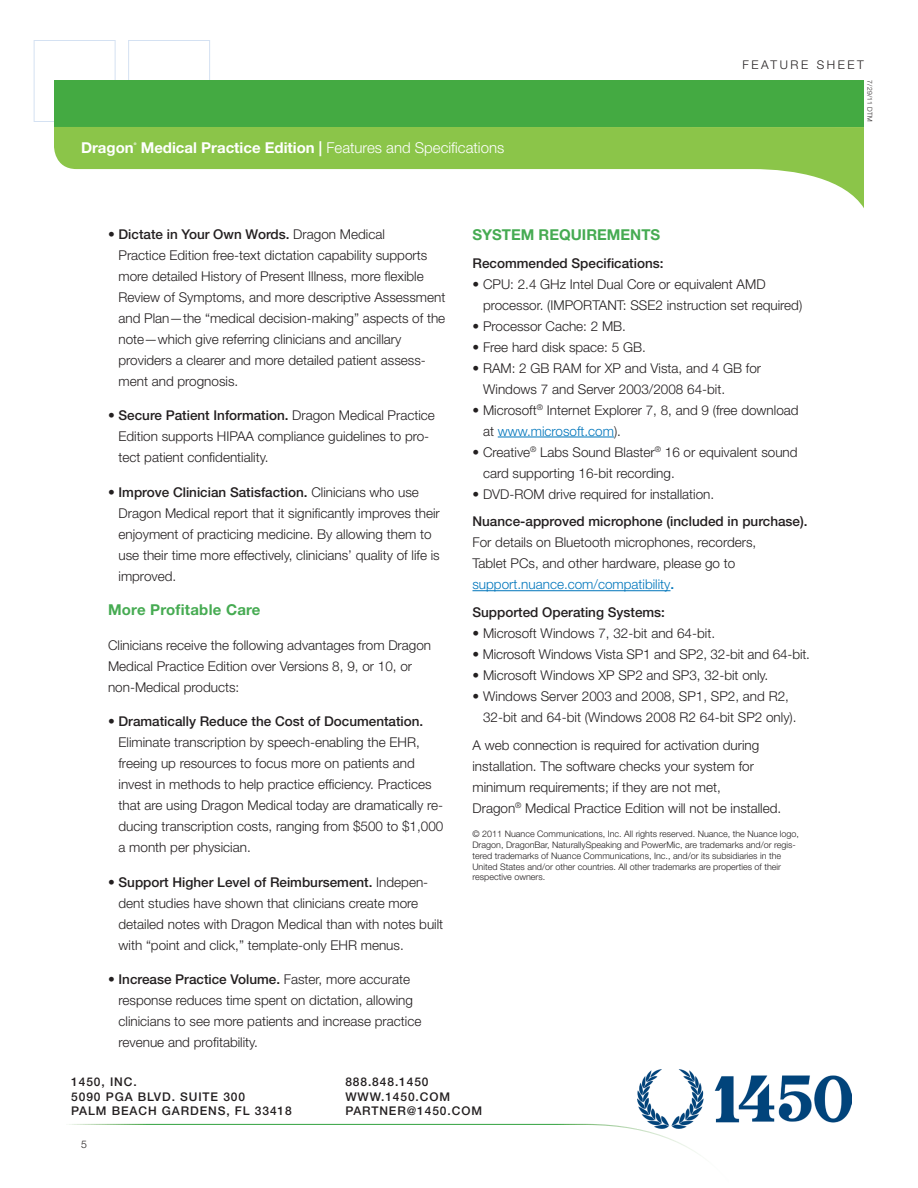
<style>
.page{position:relative;width:918px;height:1188px;background:#fff}
.page>*{position:absolute;margin:0;border:0;box-sizing:border-box;transform-origin:0 0}
.t1{font:300 15px "Helvetica Neue LT";color:#fff}
.Subhead_1{font:700 15px "Helvetica Neue LT";letter-spacing:.015em;color:#46ab52}
.Green_subhead{font:700 15px "Helvetica Neue LT";color:#46ab52}
.t2{font:700 15px "Helvetica Neue LT";color:#fff}
.Body_Copy{font:300 13.5px/21px "Helvetica Neue LT";color:#231f20}
.Body_Copy-2{font:500 13.5px "Helvetica Neue LT";color:#231f20}
.t3{font:500 12px/14.2px "Helvetica Neue LT";letter-spacing:.075em;color:#231f20}
.t4{font:300 12px "Helvetica Neue LT";letter-spacing:.215em;color:#231f20}
.t5{font:300 10.5px "Helvetica Neue LT";color:#231f20}
.Body_Copy-3{font:300 9px/10.8px "Helvetica Neue LT";color:#231f20}
.Body_Copy-no_para_sp{font:300 6.75px "Helvetica Neue LT";letter-spacing:.03em;color:#231f20}
.t6{font:700 3.45px "Helvetica Neue LT";color:#fff}
.s1{font-weight:700}
.s2{font-weight:500}
.s3{color:#0076bc}
.s4{font-weight:500;color:#0076bc}
</style>
<div class="page">
<svg style="left:69px;top:1123px;width:632px;height:33px"></svg>
<div style="left:34px;top:40px;width:82px;height:82px;border:1px solid #d4e1f2"></div>
<div style="left:128px;top:40px;width:82px;height:82px;border:1px solid #d4e1f2"></div>
<div style="left:54px;top:80px;width:810px;height:47px;background:#44aa42"></div>
<svg style="left:54px;top:127px;width:810px;height:81px;fill:#8bc549"></svg>
<hr style="left:498px;top:437px;width:116px;height:1px;background:#0076bc">
<hr style="left:472px;top:590px;width:199px;height:1px;background:#0076bc">
<div style="left:695px;top:1050px;width:155px;height:90px;background:#fff"></div>
<img style="left:637px;top:1069px;width:215px;height:59px">
<p class="t4" style="left:742px;top:58px;width:123px">FEATURE SHEET</p>
<p class="t2" style="left:81px;top:138px;width:54px">Dragon</p>
<p class="t6" style="left:134px;top:141px;width:4px">®</p>
<p class="t1" style="left:141px;top:138px;width:365px"><span class="s1">Medical Practice Edition |</span> Features and Specifications</p>
<p class="Body_Copy" style="left:119px;top:223px;width:328px;text-indent:-11px"><span class="s2">• Dictate in Your Own Words.</span> Dragon Medical<br>Practice Edition free-text dictation capability supports more detailed History of Present Illness, more flexible Review of Symptoms, and more descriptive Assessment and Plan—the “medical decision-making” aspects of the note—which give referring clinicians and ancillary providers a clearer and more detailed patient assess&shy;ment and prognosis.</p>
<p class="Body_Copy" style="left:119px;top:405px;width:318px;text-indent:-11px"><span class="s2">• Secure Patient Information.</span> Dragon Medical Practice<br>Edition supports HIPAA compliance guidelines to pro&shy;tect patient confidentiality.</p>
<p class="Body_Copy" style="left:119px;top:481px;width:323px;text-indent:-11px"><span class="s2">• Improve Clinician Satisfaction.</span> Clinicians who use Dragon Medical report that it significantly improves their enjoyment of practicing medicine. By allowing them to use their time more effectively, clinicians’ quality of life is improved.</p>
<p class="Subhead_1" style="left:108px;top:601px;width:154px">More Profitable Care</p>
<p class="Body_Copy" style="left:108px;top:634px;width:325px">Clinicians receive the following advantages from Dragon<br>Medical Practice Edition over Versions 8, 9, or 10, or non-Medical products:</p>
<p class="Body_Copy" style="left:119px;top:711px;width:326px;text-indent:-11px"><span class="s2">• Dramatically Reduce the Cost of Documentation.<br></span>Eliminate transcription by speech-enabling the EHR, freeing up resources to focus more on patients and invest in methods to help practice efficiency. Practices that are using Dragon Medical today are dramatically re&shy;ducing transcription costs, ranging from $500 to $1,000 a month per physician.</p>
<p class="Body_Copy" style="left:119px;top:871px;width:326px;text-indent:-11px"><span class="s2">• Support Higher Level of Reimbursement.</span> Indepen&shy;dent studies have shown that clinicians create more detailed notes with Dragon Medical than with notes built with “point and click,” template-only EHR menus.</p>
<p class="Body_Copy" style="left:119px;top:969px;width:304px;text-indent:-11px"><span class="s2">• Increase Practice Volume.</span> Faster, more accurate response reduces time spent on dictation, allowing clinicians to see more patients and increase practice revenue and profitability.</p>
<p class="Green_subhead" style="left:472px;top:225px;width:189px">SYSTEM REQUIREMENTS</p>
<p class="Body_Copy-2" style="left:472px;top:255px;width:193px">Recommended Specifications:</p>
<p class="Body_Copy" style="left:483px;top:273px;width:321px;text-indent:-11px">• CPU: 2.4 GHz Intel Dual Core or equivalent AMD processor. (IMPORTANT: SSE2 instruction set required)</p>
<p class="Body_Copy" style="left:472px;top:315px;width:155px">• Processor Cache: 2 MB.</p>
<p class="Body_Copy" style="left:472px;top:336px;width:175px">• Free hard disk space: 5 GB.</p>
<p class="Body_Copy" style="left:483px;top:357px;width:280px;text-indent:-11px">• RAM: 2 GB RAM for XP and Vista, and 4 GB for<br>Windows 7 and Server 2003/2008 64-bit.</p>
<p class="Body_Copy" style="left:483px;top:399px;width:317px;text-indent:-11px">• Microsoft<sup>®</sup> Internet Explorer 7, 8, and 9 (free download at <span class="s3">www.microsoft.com</span>).</p>
<p class="Body_Copy" style="left:483px;top:441px;width:316px;text-indent:-11px">• Creative<sup>®</sup> Labs Sound Blaster<sup>®</sup> 16 or equivalent sound card supporting 16-bit recording.</p>
<p class="Body_Copy" style="left:472px;top:483px;width:243px">• DVD-ROM drive required for installation.</p>
<p class="Body_Copy-2" style="left:472px;top:514px;width:337px">Nuance-approved microphone (included in purchase).</p>
<p class="Body_Copy" style="left:472px;top:532px;width:285px">For details on Bluetooth microphones, recorders,<br>Tablet PCs, and other hardware, please go to <span class="s3">support.nuance.com/compatibility</span><span class="s4">.</span></p>
<p class="Body_Copy-2" style="left:472px;top:604px;width:194px">Supported Operating Systems:</p>
<p class="Body_Copy" style="left:472px;top:623px;width:244px">• Microsoft Windows 7, 32-bit and 64-bit.</p>
<p class="Body_Copy" style="left:472px;top:644px;width:339px">• Microsoft Windows Vista SP1 and SP2, 32-bit and 64-bit.</p>
<p class="Body_Copy" style="left:472px;top:665px;width:297px">• Microsoft Windows XP SP2 and SP3, 32-bit only.</p>
<p class="Body_Copy" style="left:483px;top:686px;width:315px;text-indent:-11px">• Windows Server 2003 and 2008, SP1, SP2, and R2,<br>32-bit and 64-bit (Windows 2008 R2 64-bit SP2 only).</p>
<p class="Body_Copy" style="left:472px;top:734px;width:310px">A web connection is required for activation during installation. The software checks your system for minimum requirements; if they are not met,<br>Dragon<sup>®</sup> Medical Practice Edition will not be installed.</p>
<p class="Body_Copy-3" style="left:472px;top:828px;width:328px">© 2011 Nuance Communications, Inc. All rights reserved. Nuance, the Nuance logo, Dragon, DragonBar, NaturallySpeaking and PowerMic, are trademarks and/or regis&shy;tered trademarks of Nuance Communications, Inc., and/or its subsidiaries in the United States and/or other countries. All other trademarks are properties of their respective owners.</p>
<p class="t3" style="left:71px;top:1075px;width:175px">1450, INC.<br>5090 PGA BLVD. SUITE 300</p>
<p class="t3" style="left:71px;top:1103px;width:222px">PALM BEACH GARDENS, FL 33418</p>
<p class="t5" style="left:81px;top:1138px;width:7px">5</p>
<p class="t3" style="left:345px;top:1075px;width:138px">888.848.1450<br>WWW.1450.COM<br>PARTNER@1450.COM</p>
<p class="Body_Copy-no_para_sp" style="left:874px;top:80px;width:43px;rotate:90deg">7/29/11 DTM</p>
</div>
